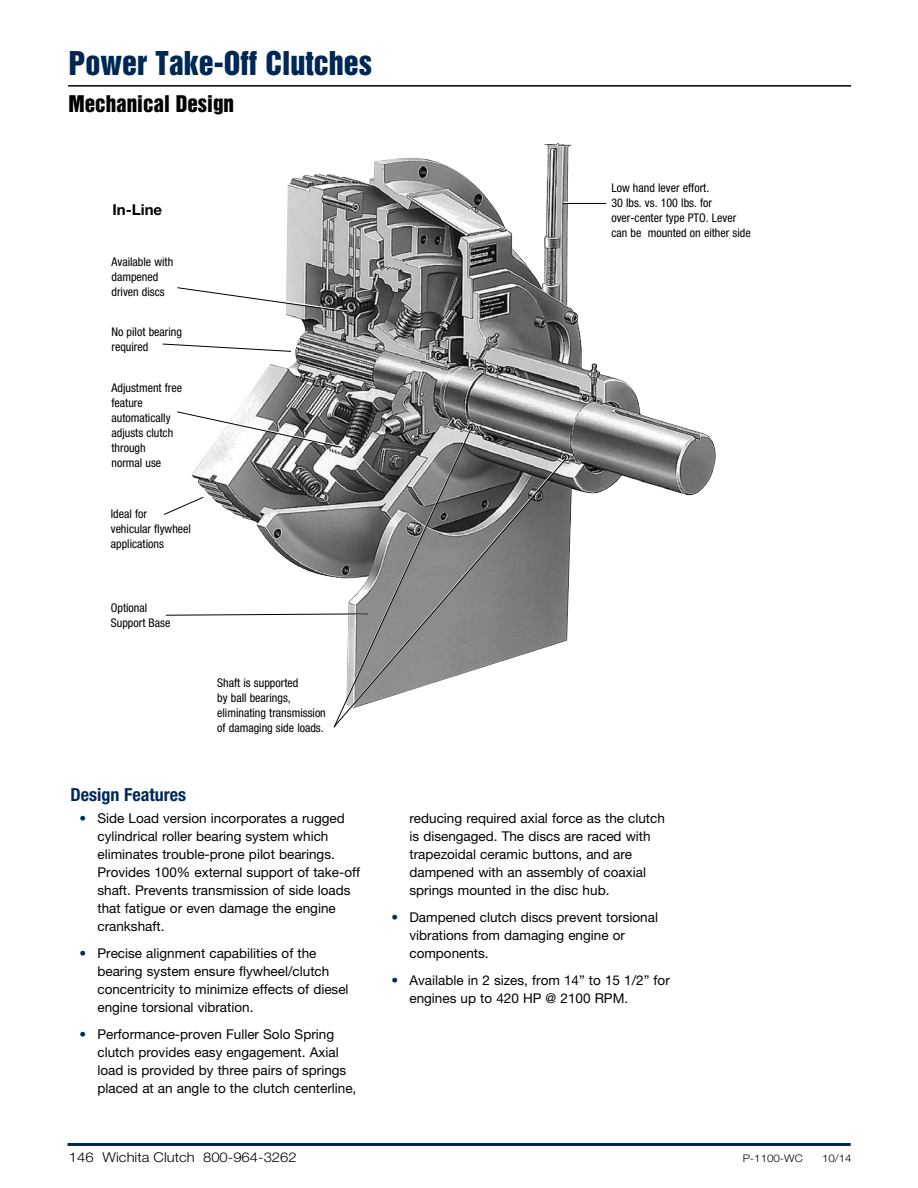
<style>
.page{position:relative;width:918px;height:1188px;background:#fff}
.page>*{position:absolute;margin:0;border:0;box-sizing:border-box;transform-origin:0 0}
.t1{font:30px "Helvetica Inserat LT Std";color:#002855}
.Head_12_14_6_Black{font:21px "Helvetica Inserat LT Std";color:#000}
.Head_12_14_3_Blue{font:700 condensed 18px "Helvetica Neue LT Std";color:#002855}
.Head_10_12_3{font:700 15px "Helvetica Neue LT Std";color:#000}
.Bullets_9_12_6{font:13.5px/18px "Helvetica Neue LT Std";color:#000}
.t2{font:300 13.5px "Helvetica Neue LT Std";color:#000;scale:1.1 1}
.Caption_8_10_5{font:condensed 12px/15px "Helvetica Neue LT Std";color:#000}
.t3{font:300 10.5px "Helvetica Neue LT Std";color:#000;scale:1.1 1}
.s1{color:#002855}
</style>
<div class="page">
<hr style="left:68px;top:1143px;width:783px;height:3px;background:#002855">
<hr style="left:68px;top:85px;width:783px;height:2px;background:#000">
<img style="left:238px;top:143px;width:478px;height:498px">
<svg style="left:177px;top:282px;width:176px;height:32px"></svg>
<hr style="left:563px;top:202px;width:44px;height:1px;background:#fff">
<hr style="left:563px;top:203px;width:43px;height:1px;background:#000">
<svg style="left:472px;top:459px;width:94px;height:212px;background:#7d7d7d"></svg>
<svg style="left:162px;top:343px;width:130px;height:9px"></svg>
<svg style="left:164px;top:410px;width:308px;height:318px"></svg>
<p class="t1" style="left:69px;top:45px;width:305px">Power Take-Off Clutches</p>
<p class="Head_12_14_6_Black" style="left:68px;top:92px;width:167px">Mechanical Design</p>
<p class="Head_10_12_3" style="left:113px;top:201px;width:51px">In-Line</p>
<p class="Caption_8_10_5" style="left:111px;top:254px;width:63px">Available with dampened driven discs</p>
<p class="Caption_8_10_5" style="left:111px;top:325px;width:72px">No pilot bearing required</p>
<p class="Caption_8_10_5" style="left:111px;top:380px;width:72px">Adjustment free feature automatically adjusts clutch through<br>normal use</p>
<p class="Caption_8_10_5" style="left:111px;top:506px;width:82px">Ideal for<br>vehicular flywheel applications</p>
<p class="Caption_8_10_5" style="left:111px;top:600px;width:61px">Optional<br>Support Base</p>
<p class="Caption_8_10_5" style="left:217px;top:675px;width:110px">Shaft is supported<br>by ball bearings, eliminating transmission of damaging side loads.</p>
<p class="Head_12_14_3_Blue" style="left:70px;top:784px;width:117px">Design Features</p>
<p class="Bullets_9_12_6" style="left:97px;top:809px;width:264px;text-indent:-18px"><span class="s1">•</span> Side Load version incorporates a rugged cylindrical roller bearing system which eliminates trouble-prone pilot bearings.<br>Provides 100% external support of take-off shaft. Prevents transmission of side loads that fatigue or even damage the engine crankshaft.</p>
<p class="Bullets_9_12_6" style="left:97px;top:944px;width:253px;text-indent:-18px"><span class="s1">•</span> Precise alignment capabilities of the bearing system ensure flywheel/clutch concentricity to minimize effects of diesel engine torsional vibration.</p>
<p class="Bullets_9_12_6" style="left:97px;top:1025px;width:260px;text-indent:-18px"><span class="s1">•</span> Performance-proven Fuller Solo Spring clutch provides easy engagement. Axial load is provided by three pairs of springs placed at an angle to the clutch centerline,</p>
<p class="Caption_8_10_5" style="left:611px;top:180px;width:141px">Low hand lever effort.<br>30 lbs. vs. 100 lbs. for over-center type PTO. Lever can be mounted on either side</p>
<p class="Bullets_9_12_6" style="left:409px;top:809px;width:257px">reducing required axial force as the clutch is disengaged. The discs are raced with trapezoidal ceramic buttons, and are dampened with an assembly of coaxial springs mounted in the disc hub.</p>
<p class="Bullets_9_12_6" style="left:409px;top:908px;width:250px;text-indent:-18px"><span class="s1">•</span> Dampened clutch discs prevent torsional vibrations from damaging engine or components.</p>
<p class="Bullets_9_12_6" style="left:409px;top:971px;width:262px;text-indent:-18px"><span class="s1">•</span> Available in 2 sizes, from 14” to 15 1/2” for engines up to 420 HP @ 2100 RPM.</p>
<p class="t2" style="left:69px;top:1149px;width:209px">146 Wichita Clutch 800-964-3262</p>
<p class="t3" style="left:722px;top:1152px;width:75px"><sup>.....</sup>P-1100-WC</p>
<p class="t3" style="left:822px;top:1152px;width:28px">10/14</p>
</div>
